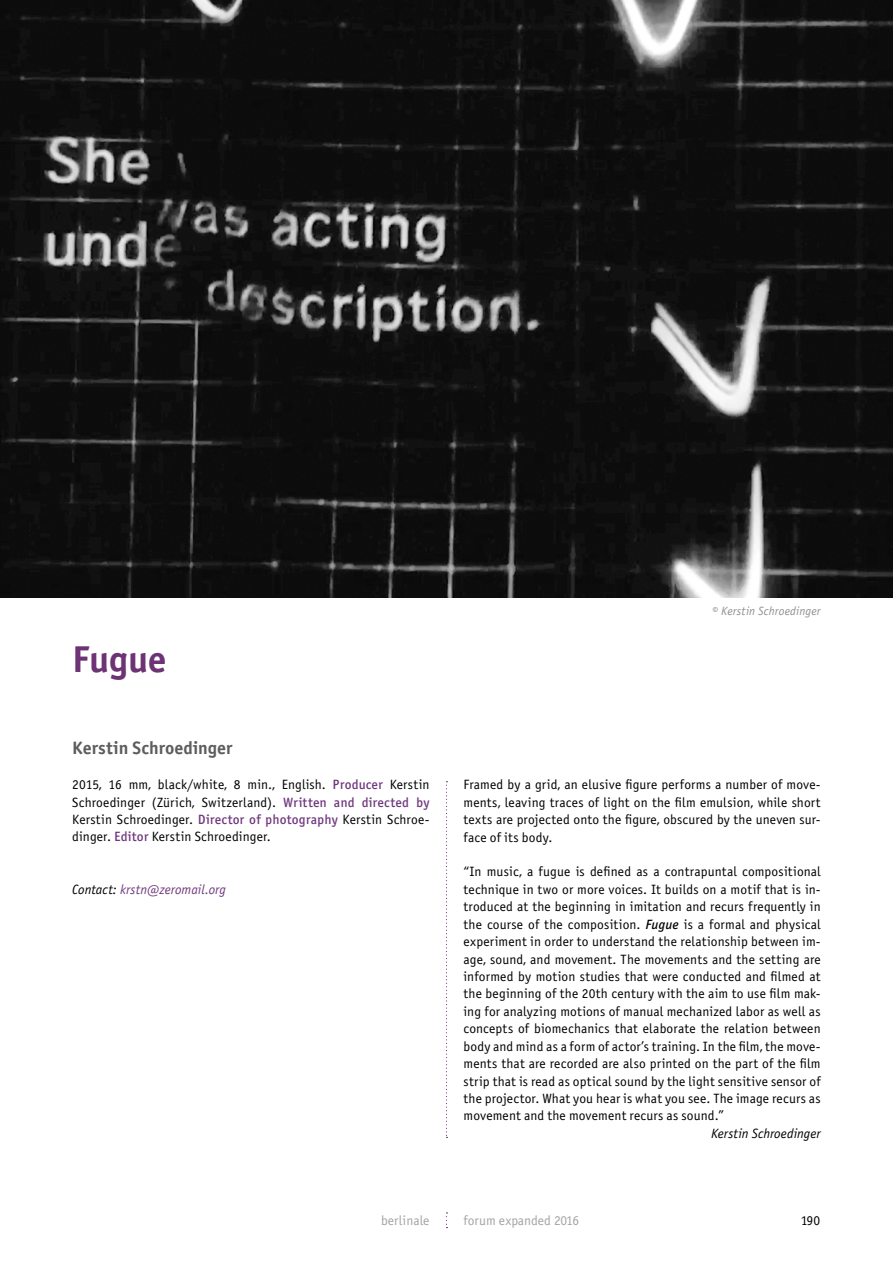
<style>
.page{position:relative;width:893px;height:1263px;background:#fff}
.page>*{position:absolute;margin:0;border:0;box-sizing:border-box;transform-origin:0 0}
.t1{font:37.5px "Officina Sans Bold ITC";letter-spacing:-.01em;color:#6d3374}
.t2{font:18px "Officina Sans Bold ITC";color:#5d5d5c}
.t3{font:13.5px/17.4px "Officina Sans Book ITC";letter-spacing:.01em;color:#000;text-align:justify}
.t4{font:13.5px "Officina Sans Book ITC";color:#a4a4a4}
.t5{font:italic 13.5px "Officina Sans Book ITC";letter-spacing:.005em;color:#70397e}
.t6{font:italic 13.5px "Officina Sans Book ITC";letter-spacing:.005em;color:#000}
.t7{font:italic 12px "Officina Sans Book ITC";letter-spacing:.01em;color:#8f8f8f}
.s1{font-family:"Officina Sans Medium ITC";color:#70397e}
.s2{color:#000}
.s3{font-family:"Officina Sans Medium ITC";font-style:italic}
</style>
<div class="page">
<svg style="left:446px;top:781px;width:1px;height:357px"></svg>
<img style="left:0;top:0;width:893px;height:597px">
<h1 class="t1" style="left:72px;top:636px;width:96px">Fugue</h1>
<h2 class="t2" style="left:72px;top:737px;width:162px">Kerstin Schroedinger</h2>
<p class="t3" style="left:72px;top:776px;width:359px">2015, 16 mm, black/white, 8 min., English. <span class="s1">Producer</span> Kerstin Schroedinger (Zürich, Switzerland). <span class="s1">Written and directed by </span>Kerstin Schroedinger. <span class="s1">Director of photography</span> Kerstin Schroe&shy;dinger. <span class="s1">Editor</span> Kerstin Schroedinger.</p>
<p class="t5" style="left:72px;top:882px;width:155px"><span class="s2">Contact:</span> krstn@zeromail.org</p>
<p class="t7" style="left:712px;top:604px;width:110px">© Kerstin Schroedinger</p>
<p class="t3" style="left:463px;top:776px;width:359px">Framed by a grid, an elusive figure performs a number of move&shy;ments, leaving traces of light on the film emulsion, while short texts are projected onto the figure, obscured by the uneven sur&shy;face of its body.</p>
<p class="t3" style="left:463px;top:863px;width:359px">“In music, a fugue is defined as a contrapuntal compositional technique in two or more voices. It builds on a motif that is in&shy;troduced at the beginning in imitation and recurs frequently in the course of the composition. <span class="s3">Fugue</span> is a formal and physical experiment in order to understand the relationship between im&shy;age, sound, and movement. The movements and the setting are informed by motion studies that were conducted and filmed at the beginning of the 20th century with the aim to use film mak&shy;ing for analyzing motions of manual mechanized labor as well as concepts of biomechanics that elaborate the relation between body and mind as a form of actor’s training. In the film, the move&shy;ments that are recorded are also printed on the part of the film strip that is read as optical sound by the light sensitive sensor of the projector. What you hear is what you see. The image recurs as movement and the movement recurs as sound.”</p>
<p class="t6" style="left:711px;top:1126px;width:111px">Kerstin Schroedinger</p>
<p class="t4" style="left:381px;top:1213px;width:50px">berlinale</p>
<p class="t4" style="left:463px;top:1213px;width:117px">forum expanded 2016</p>
<p class="t3" style="left:801px;top:1212px;width:21px">190</p>
</div>
